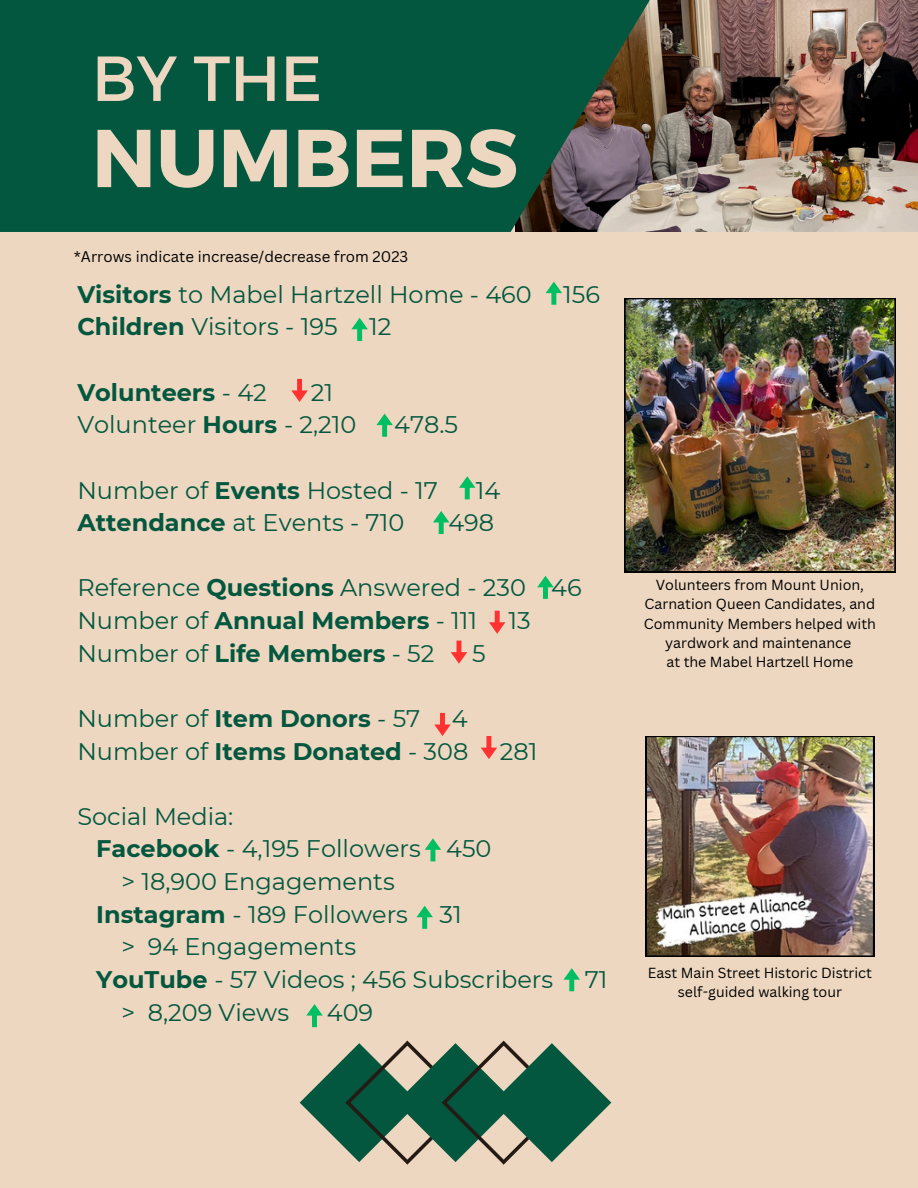
<style>
.page{position:relative;width:918px;height:1188px;background:#edd7c0}
.page>*{position:absolute;margin:0;border:0;box-sizing:border-box;transform-origin:0 0}
.t1{font:700 81.9px "Montserrat";color:#edd7c0}
.t2{font:63.45px "Montserrat";color:#edd7c0}
.t3{font:24px/32.7px "Montserrat";color:#03573f}
.t4{font:700 24px "Montserrat";color:#03573f}
.t5{font:15px "Canva Sans";color:#000}
.t6{font:14.25px/19.2px "Canva Sans";color:#000;text-align:center}
.s1{font-weight:700}
.s2{font-weight:400}
</style>
<div class="page">
<img style="left:692px;top:0;width:226px;height:232px">
<svg style="left:0;top:0;width:692px;height:232px;background:#145842"></svg>
<img style="left:625px;top:298px;width:270px;height:274px">
<svg style="left:300px;top:1041px;width:311px;height:123px"></svg>
<svg style="left:546px;top:282px;width:16px;height:23px"></svg>
<svg style="left:434px;top:713px;width:17px;height:23px"></svg>
<svg style="left:291px;top:379px;width:17px;height:23px"></svg>
<svg style="left:376px;top:414px;width:17px;height:23px"></svg>
<svg style="left:351px;top:318px;width:17px;height:23px"></svg>
<svg style="left:433px;top:511px;width:16px;height:23px"></svg>
<svg style="left:459px;top:476px;width:17px;height:23px"></svg>
<svg style="left:537px;top:576px;width:17px;height:23px"></svg>
<svg style="left:451px;top:641px;width:16px;height:23px"></svg>
<svg style="left:489px;top:611px;width:16px;height:23px"></svg>
<svg style="left:481px;top:736px;width:16px;height:23px"></svg>
<svg style="left:425px;top:838px;width:16px;height:23px"></svg>
<svg style="left:416px;top:906px;width:17px;height:23px"></svg>
<svg style="left:306px;top:1004px;width:17px;height:23px"></svg>
<svg style="left:564px;top:968px;width:16px;height:23px"></svg>
<img style="left:646px;top:736px;width:228px;height:221px">
<h3 class="t2" style="left:92px;top:37px;width:232px">BY THE</h3>
<h3 class="t1" style="left:92px;top:105px;width:428px">NUMBERS</h3>
<p class="t5" style="left:74px;top:246px;width:336px">*Arrows indicate increase/decrease from 2023</p>
<h2 class="t3" style="left:77px;top:278px;width:456px"><span class="s1">Visitors</span> to Mabel Hartzell Home - 460</h2>
<h2 class="t3" style="left:563px;top:278px;width:38px">156</h2>
<h2 class="t3" style="left:77px;top:310px;width:262px"><span class="s1">Children</span> Visitors - 195</h2>
<h2 class="t3" style="left:369px;top:310px;width:24px">12</h2>
<h1 class="t4" style="left:77px;top:377px;width:191px">Volunteers <span class="s2">- 42</span></h1>
<h1 class="t3" style="left:77px;top:376px;width:281px;text-indent:233px">21<br>Volunteer <span class="s1">Hours</span> - 2,210</h1>
<h1 class="t3" style="left:394px;top:408px;width:65px">478.5</h1>
<p class="t3" style="left:77px;top:474px;width:362px">Number of <span class="s1">Events</span> Hosted - 17</p>
<p class="t3" style="left:476px;top:474px;width:26px">14</p>
<p class="t3" style="left:77px;top:506px;width:328px"><span class="s1">Attendance</span> at Events - 710</p>
<p class="t3" style="left:448px;top:506px;width:47px">498</p>
<p class="t3" style="left:77px;top:571px;width:506px">Reference <span class="s1">Questions</span> Answered - 230 46<br>Number of <span class="s1">Annual Members</span> - 111</p>
<p class="t3" style="left:509px;top:604px;width:24px">13</p>
<p class="t3" style="left:77px;top:637px;width:359px">Number of <span class="s1">Life Members</span> - 52</p>
<p class="t3" style="left:472px;top:637px;width:15px">5</p>
<h3 class="t3" style="left:77px;top:702px;width:345px">Number of <span class="s1">Item Donors</span> - 57</h3>
<h3 class="t3" style="left:77px;top:702px;width:392px;text-align:right">4<br>Number of <span class="s1">Items Donated</span> - 308</h3>
<h3 class="t3" style="left:500px;top:735px;width:39px">281</h3>
<h3 class="t3" style="left:77px;top:800px;width:158px">Social Media:</h3>
<h3 class="t3" style="left:96px;top:832px;width:397px"><span class="s1">Facebook</span> - 4,195 Followers 450</h3>
<h3 class="t3" style="left:121px;top:865px;width:275px">&gt; 18,900 Engagements</h3>
<h3 class="t3" style="left:96px;top:898px;width:313px"><span class="s1">Instagram</span> - 189 Followers</h3>
<h3 class="t3" style="left:439px;top:898px;width:24px">31</h3>
<h3 class="t3" style="left:96px;top:930px;width:459px;text-indent:25px">&gt; 94 Engagements<br><span class="s1">YouTube</span> - 57 Videos ; 456 Subscribers</h3>
<h3 class="t3" style="left:121px;top:996px;width:169px">&gt; 8,209 Views</h3>
<h3 class="t3" style="left:327px;top:996px;width:48px">409</h3>
<h3 class="t3" style="left:585px;top:963px;width:24px">71</h3>
<h3 class="t6" style="left:644px;top:575px;width:234px">Volunteers from Mount Union,<br>Carnation Queen Candidates, and<br>Community Members helped with yardwork and maintenance</h3>
<h3 class="t6" style="left:666px;top:652px;width:189px">at the Mabel Hartzell Home</h3>
<p class="t6" style="left:648px;top:963px;width:226px">East Main Street Historic District self-guided walking tour</p>
</div>
